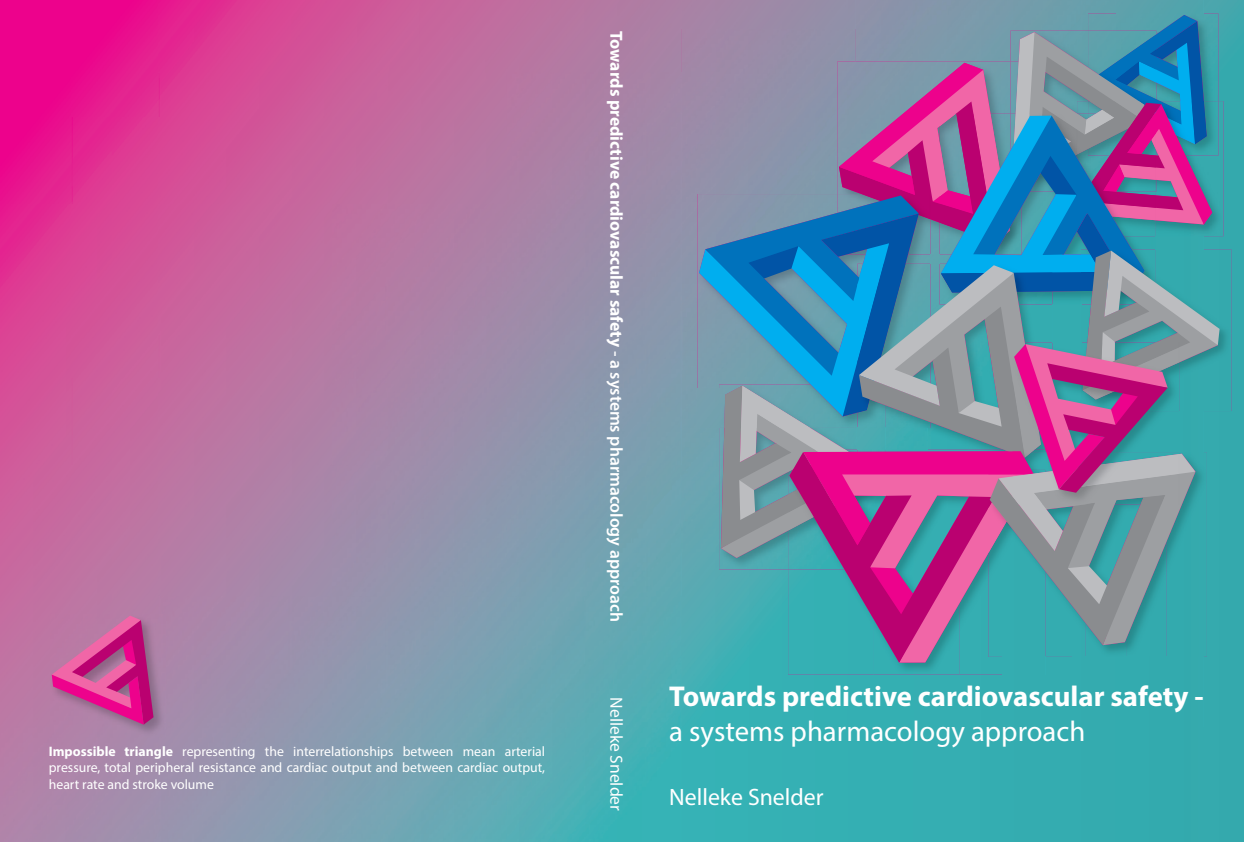
<style>
.page{position:relative;width:1244px;height:842px;background:#fff}
.page>*{position:absolute;margin:0;border:0;box-sizing:border-box;transform-origin:0 0}
.t1{font:700 28.75px "Myriad Pro";color:#fff}
.t2{font:28.75px "Myriad Pro";color:#fff}
.t3{font:23.75px "Myriad Pro";color:#fff}
.t4{font:700 17.5px "Myriad Pro";color:#fff}
.t5{font:17.5px "Myriad Pro";color:#fff}
.t6{font:13.75px/16.5px "Myriad Pro";color:#fff;text-align:justify}
.s1{font-weight:700}
.s2{font-weight:600}
</style>
<div class="page">
<img style="left:0;top:726px;width:1203px;height:116px">
<img style="left:1203px;top:0;width:32px;height:842px">
<img style="left:0;top:0;width:72px;height:726px">
<img style="left:159px;top:0;width:522px;height:726px">
<img style="left:681px;top:552px;width:130px;height:174px">
<div style="left:811px;top:662px;width:392px;height:64px;background:#34acb0"></div>
<img style="left:72px;top:0;width:87px;height:614px">
<img style="left:681px;top:29px;width:18px;height:523px">
<img style="left:855px;top:0;width:261px;height:15px">
<img style="left:1116px;top:0;width:87px;height:14px">
<img style="left:50px;top:614px;width:115px;height:122px">
<svg style="left:52px;top:615px;width:101px;height:109px;background:#c54e94"></svg>
<img style="left:697px;top:194px;width:2px;height:195px">
<img style="left:697px;top:389px;width:2px;height:39px">
<img style="left:1219px;top:101px;width:4px;height:135px">
<img style="left:1219px;top:249px;width:11px;height:81px">
<img style="left:1219px;top:330px;width:11px;height:81px">
<img style="left:788px;top:662px;width:85px;height:12px">
<img style="left:959px;top:662px;width:43px;height:12px">
<img style="left:873px;top:662px;width:86px;height:12px">
<img style="left:1002px;top:662px;width:43px;height:12px">
<svg style="left:699px;top:15px;width:520px;height:647px;background:#7085a7"></svg>
<div style="left:1235px;top:0;width:9px;height:842px;background:#34a9ad"></div>
<p class="t6" style="left:49px;top:742px;width:498px"><span class="s1">Impossible triangle</span> representing the interrelationships between mean arterial pressure, total peripheral resistance and cardiac output and between cardiac output, heart rate and stroke volume</p>
<p class="t4" style="left:627px;top:31px;width:592px;rotate:90deg">Towards predictive cardiovascular safety <span class="s2">- a systems pharmacology approach</span></p>
<p class="t5" style="left:627px;top:697px;width:115px;rotate:90deg">Nelleke Snelder</p>
<h1 class="t1" style="left:669px;top:678px;width:536px">Towards predictive cardiovascular safety -</h1>
<h1 class="t2" style="left:669px;top:713px;width:417px">a systems pharmacology approach</h1>
<h2 class="t3" style="left:669px;top:783px;width:156px">Nelleke Snelder</h2>
</div>
